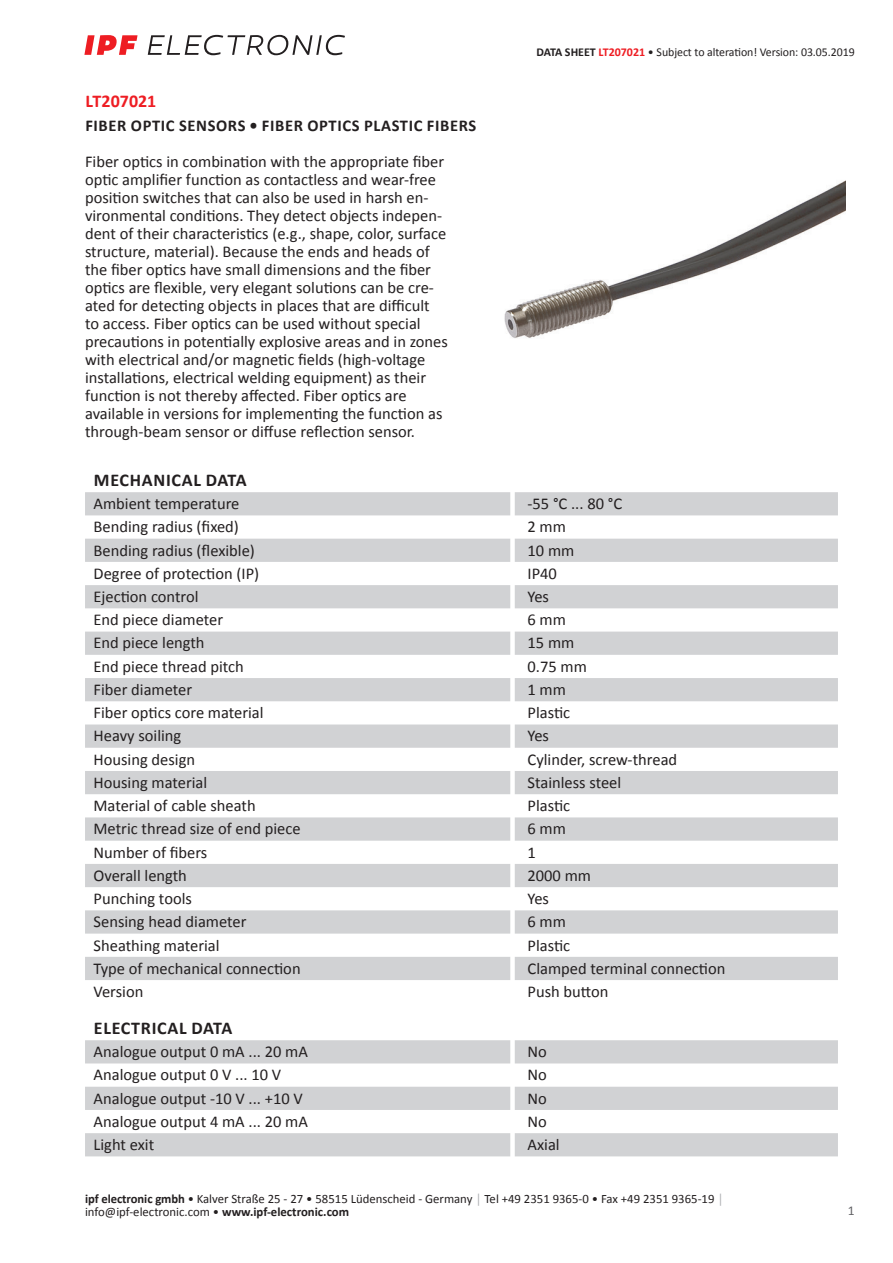
<style>
.page{position:relative;width:893px;height:1263px;background:#fff}
.page>*{position:absolute;margin:0;border:0;box-sizing:border-box;transform-origin:0 0}
.t1{font:700 18px "Calibri";letter-spacing:.04em;color:#231f20}
.t2{font:700 18px "Calibri";color:#ee1d23}
.t3{font:16.5px/18px "Calibri";color:#231f20}
.t4{font:700 16.5px "Calibri";letter-spacing:.04em;color:#231f20}
.t5{font:13.5px "Calibri";color:#636366}
.t6{font:12.75px/12.6px "Calibri";color:#231f20}
.t7{font:12px "Calibri";letter-spacing:-.005em;color:#231f20}
.s1{font-weight:700}
.s2{font-weight:700;color:#ee1d23}
.s3{color:#a8a9ad}
</style>
<div class="page">
<svg style="left:148px;top:35px;width:197px;height:20px"></svg>
<svg style="left:84px;top:35px;width:54px;height:20px"></svg>
<svg style="left:85px;top:492px;width:753px;height:488px;fill:#d5d6d8"></svg>
<svg style="left:85px;top:1040px;width:753px;height:116px;fill:#d1d2d4"></svg>
<img style="left:504px;top:181px;width:341px;height:157px">
<p class="t7" style="left:536px;top:44px;width:320px"><span class="s1">DATA SHEET</span> <span class="s2">LT207021</span> • Subject to alteration! Version: 03.05.2019</p>
<p class="t2" style="left:85px;top:88px;width:73px">LT207021</p>
<p class="t4" style="left:85px;top:114px;width:392px">FIBER OPTIC SENSORS • FIBER OPTICS PLASTIC FIBERS</p>
<p class="t3" style="left:85px;top:152px;width:364px">Fiber optics in combination with the appropriate fiber optic amplifier function as contactless and wear-free position switches that can also be used in harsh en&shy;vironmental conditions. They detect objects indepen&shy;dent of their characteristics (e.g., shape, color, surface structure, material). Because the ends and heads of the fiber optics have small dimensions and the fiber optics are flexible, very elegant solutions can be cre&shy;ated for detecting objects in places that are difficult to access. Fiber optics can be used without special precautions in potentially explosive areas and in zones with electrical and/or magnetic fields (high-voltage installations, electrical welding equipment) as their function is not thereby affected. Fiber optics are available in versions for implementing the function as through-beam sensor or diffuse reflection sensor.</p>
<p class="t1" style="left:94px;top:467px;width:154px">MECHANICAL DATA</p>
<p class="t3" style="left:94px;top:494px;width:147px">Ambient temperature</p>
<p class="t3" style="left:527px;top:494px;width:96px">-55 °C ... 80 °C</p>
<p class="t3" style="left:94px;top:517px;width:147px">Bending radius (fixed)</p>
<p class="t3" style="left:527px;top:517px;width:40px">2 mm</p>
<p class="t3" style="left:94px;top:541px;width:163px">Bending radius (flexible)</p>
<p class="t3" style="left:527px;top:541px;width:48px">10 mm</p>
<p class="t3" style="left:94px;top:564px;width:167px">Degree of protection (IP)</p>
<p class="t3" style="left:527px;top:564px;width:31px">IP40</p>
<p class="t3" style="left:94px;top:587px;width:107px">Ejection control</p>
<p class="t3" style="left:527px;top:587px;width:23px">Yes</p>
<p class="t3" style="left:94px;top:610px;width:131px">End piece diameter</p>
<p class="t3" style="left:527px;top:610px;width:40px">6 mm</p>
<p class="t3" style="left:94px;top:633px;width:113px">End piece length</p>
<p class="t3" style="left:527px;top:633px;width:48px">15 mm</p>
<p class="t3" style="left:94px;top:657px;width:152px">End piece thread pitch</p>
<p class="t3" style="left:527px;top:657px;width:61px">0.75 mm</p>
<p class="t3" style="left:94px;top:680px;width:100px">Fiber diameter</p>
<p class="t3" style="left:527px;top:680px;width:40px">1 mm</p>
<p class="t3" style="left:94px;top:703px;width:172px">Fiber optics core material</p>
<p class="t3" style="left:527px;top:703px;width:44px">Plastic</p>
<p class="t3" style="left:94px;top:726px;width:89px">Heavy soiling</p>
<p class="t3" style="left:527px;top:726px;width:23px">Yes</p>
<p class="t3" style="left:94px;top:750px;width:103px">Housing design</p>
<p class="t3" style="left:527px;top:750px;width:151px">Cylinder, screw-thread</p>
<p class="t3" style="left:94px;top:773px;width:115px">Housing material</p>
<p class="t3" style="left:527px;top:773px;width:95px">Stainless steel</p>
<p class="t3" style="left:94px;top:796px;width:164px">Material of cable sheath</p>
<p class="t3" style="left:527px;top:796px;width:44px">Plastic</p>
<p class="t3" style="left:94px;top:819px;width:209px">Metric thread size of end piece</p>
<p class="t3" style="left:527px;top:819px;width:40px">6 mm</p>
<p class="t3" style="left:94px;top:843px;width:115px">Number of fibers</p>
<p class="t3" style="left:527px;top:843px;width:10px">1</p>
<p class="t3" style="left:94px;top:866px;width:95px">Overall length</p>
<p class="t3" style="left:527px;top:866px;width:65px">2000 mm</p>
<p class="t3" style="left:94px;top:889px;width:100px">Punching tools</p>
<p class="t3" style="left:527px;top:889px;width:23px">Yes</p>
<p class="t3" style="left:94px;top:912px;width:155px">Sensing head diameter</p>
<p class="t3" style="left:527px;top:912px;width:40px">6 mm</p>
<p class="t3" style="left:94px;top:935px;width:128px">Sheathing material</p>
<p class="t3" style="left:527px;top:935px;width:44px">Plastic</p>
<p class="t3" style="left:94px;top:959px;width:209px">Type of mechanical connection</p>
<p class="t3" style="left:527px;top:959px;width:199px">Clamped terminal connection</p>
<p class="t3" style="left:94px;top:982px;width:51px">Version</p>
<p class="t3" style="left:527px;top:982px;width:83px">Push button</p>
<p class="t1" style="left:94px;top:1015px;width:140px">ELECTRICAL DATA</p>
<p class="t3" style="left:94px;top:1042px;width:216px">Analogue output 0 mA ... 20 mA</p>
<p class="t3" style="left:527px;top:1042px;width:21px">No</p>
<p class="t3" style="left:94px;top:1065px;width:189px">Analogue output 0 V ... 10 V</p>
<p class="t3" style="left:527px;top:1065px;width:21px">No</p>
<p class="t3" style="left:94px;top:1089px;width:211px">Analogue output -10 V ... +10 V</p>
<p class="t3" style="left:527px;top:1089px;width:21px">No</p>
<p class="t3" style="left:94px;top:1112px;width:216px">Analogue output 4 mA ... 20 mA</p>
<p class="t3" style="left:527px;top:1112px;width:21px">No</p>
<p class="t3" style="left:94px;top:1135px;width:62px">Light exit</p>
<p class="t3" style="left:527px;top:1135px;width:34px">Axial</p>
<p class="t6" style="left:85px;top:1192px;width:640px"><span class="s1">ipf electronic gmbh</span> • Kalver Straße 25 - 27 • 58515 Lüdenscheid - Germany <span class="s3">│</span> Tel +49 2351 9365-0 • Fax +49 2351 9365-19 <span class="s3">│ </span>info@ipf-electronic.com • <span class="s1">www.ipf-electronic.com</span></p>
<p class="t5" style="left:848px;top:1201px;width:8px">1</p>
</div>
